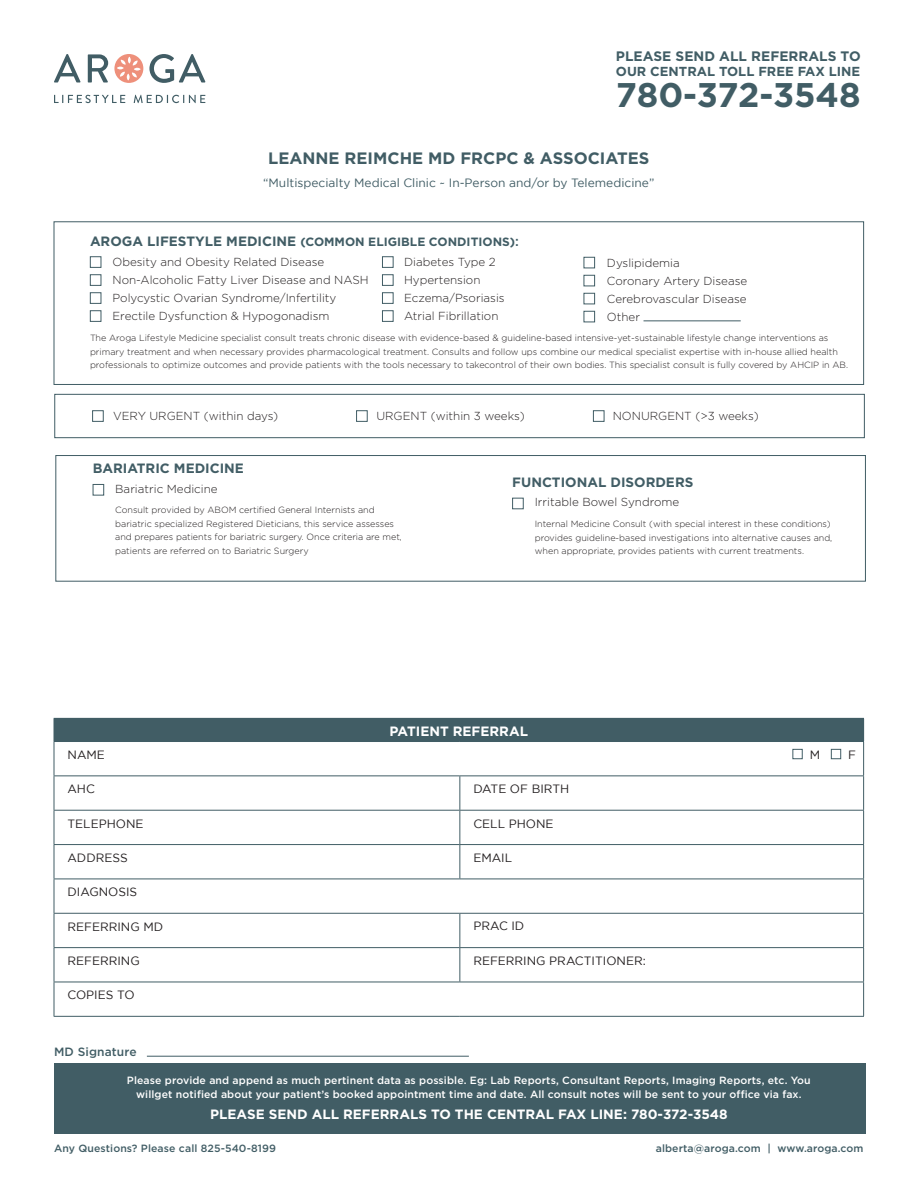
<style>
.page{position:relative;width:918px;height:1188px;background:#fff}
.page>*{position:absolute;margin:0;border:0;box-sizing:border-box;transform-origin:0 0}
.t1{font:700 34.2px "Gotham HTF";letter-spacing:-.005em;color:#415d65}
.t2{font:700 16.5px "Gotham HTF";color:#415d65}
.t3{font:700 13.65px "Gotham HTF";color:#415d65}
.t4{font:700 13.5px "Gotham HTF";color:#fff}
.t5{font:700 13.5px "Gotham HTF";color:#415d65}
.t6{font:700 13.05px "Gotham HTF";color:#415d65}
.t7{font:12px "Gotham HTF";color:#231f20}
.t8{font:12px "Gotham HTF";color:#415d65}
.t9{font:700 12px "Gotham HTF";color:#415d65}
.t10{font:500 12px "Gotham HTF";letter-spacing:.01em;color:#415d65}
.t11{font:300 11.7px/18px "Gotham";color:#231f20}
.t12{font:500 10.5px/13.5px "Gotham HTF";letter-spacing:.01em;color:#fff;text-align:center}
.t13{font:500 10.5px "Gotham HTF";letter-spacing:.01em;color:#415d65}
.t14{font:300 9px/13.5px "Gotham";color:#231f20}
.s1{font-size:13.5px}
.s2{font-weight:500;font-size:13.5px}
</style>
<div class="page">
<svg style="left:114px;top:54px;width:29px;height:29px"></svg>
<svg style="left:54px;top:54px;width:27px;height:29px"></svg>
<svg style="left:88px;top:54px;width:20px;height:29px"></svg>
<svg style="left:149px;top:54px;width:56px;height:29px"></svg>
<svg style="left:54px;top:95px;width:71px;height:8px"></svg>
<svg style="left:134px;top:95px;width:71px;height:8px"></svg>
<div style="left:54px;top:1064px;width:812px;height:70px;background:#415d65"></div>
<div style="left:54px;top:718px;width:810px;height:24px;background:#415d65"></div>
<svg style="left:55px;top:748px;width:808px;height:268px"></svg>
<hr style="left:54px;top:742px;width:1px;height:33px;background:#415d65">
<hr style="left:863px;top:742px;width:1px;height:33px;background:#415d65">
<hr style="left:54px;top:775px;width:406px;height:1px;background:#415d65">
<hr style="left:54px;top:776px;width:1px;height:34px;background:#415d65">
<hr style="left:460px;top:775px;width:404px;height:1px;background:#415d65">
<hr style="left:459px;top:776px;width:1px;height:34px;background:#415d65">
<hr style="left:863px;top:776px;width:1px;height:34px;background:#415d65">
<hr style="left:54px;top:810px;width:406px;height:1px;background:#415d65">
<hr style="left:54px;top:811px;width:1px;height:33px;background:#415d65">
<hr style="left:460px;top:810px;width:404px;height:1px;background:#415d65">
<hr style="left:459px;top:811px;width:1px;height:33px;background:#415d65">
<hr style="left:863px;top:811px;width:1px;height:33px;background:#415d65">
<hr style="left:54px;top:844px;width:406px;height:1px;background:#415d65">
<hr style="left:54px;top:845px;width:1px;height:34px;background:#415d65">
<hr style="left:460px;top:844px;width:404px;height:1px;background:#415d65">
<hr style="left:459px;top:845px;width:1px;height:34px;background:#415d65">
<hr style="left:863px;top:845px;width:1px;height:34px;background:#415d65">
<hr style="left:54px;top:879px;width:406px;height:1px;background:#415d65">
<hr style="left:54px;top:879px;width:1px;height:34px;background:#415d65">
<hr style="left:460px;top:879px;width:404px;height:1px;background:#415d65">
<hr style="left:863px;top:879px;width:1px;height:34px;background:#415d65">
<hr style="left:54px;top:913px;width:406px;height:1px;background:#415d65">
<hr style="left:54px;top:914px;width:1px;height:33px;background:#415d65">
<hr style="left:460px;top:913px;width:404px;height:1px;background:#415d65">
<hr style="left:459px;top:914px;width:1px;height:33px;background:#415d65">
<hr style="left:863px;top:914px;width:1px;height:33px;background:#415d65">
<hr style="left:54px;top:947px;width:406px;height:1px;background:#415d65">
<hr style="left:54px;top:948px;width:1px;height:34px;background:#415d65">
<hr style="left:460px;top:947px;width:404px;height:1px;background:#415d65">
<hr style="left:459px;top:948px;width:1px;height:34px;background:#415d65">
<hr style="left:863px;top:948px;width:1px;height:34px;background:#415d65">
<hr style="left:54px;top:982px;width:406px;height:1px;background:#415d65">
<hr style="left:54px;top:982px;width:1px;height:34px;background:#415d65">
<hr style="left:460px;top:982px;width:404px;height:1px;background:#415d65">
<hr style="left:863px;top:982px;width:1px;height:34px;background:#415d65">
<hr style="left:54px;top:1016px;width:406px;height:1px;background:#415d65">
<hr style="left:460px;top:1016px;width:404px;height:1px;background:#415d65">
<div style="left:793px;top:749px;width:10px;height:10px;border:1px solid #415d65"></div>
<div style="left:831px;top:749px;width:10px;height:10px;border:1px solid #415d65"></div>
<hr style="left:147px;top:1056px;width:322px;height:1px;background:#415d65">
<div style="left:54px;top:221px;width:810px;height:164px;border:1px solid #415d65"></div>
<div style="left:90px;top:256px;width:11px;height:12px;border:1px solid #415d65"></div>
<div style="left:90px;top:274px;width:11px;height:12px;border:1px solid #415d65"></div>
<div style="left:90px;top:292px;width:11px;height:12px;border:1px solid #415d65"></div>
<div style="left:90px;top:310px;width:11px;height:12px;border:1px solid #415d65"></div>
<hr style="left:644px;top:320px;width:97px;height:1px;background:#415d65">
<div style="left:382px;top:256px;width:11px;height:12px;border:1px solid #415d65"></div>
<div style="left:382px;top:274px;width:11px;height:12px;border:1px solid #415d65"></div>
<div style="left:382px;top:292px;width:11px;height:12px;border:1px solid #415d65"></div>
<div style="left:382px;top:310px;width:11px;height:12px;border:1px solid #415d65"></div>
<div style="left:584px;top:257px;width:11px;height:11px;border:1px solid #415d65"></div>
<div style="left:584px;top:275px;width:11px;height:11px;border:1px solid #415d65"></div>
<div style="left:584px;top:293px;width:11px;height:11px;border:1px solid #415d65"></div>
<div style="left:584px;top:311px;width:11px;height:11px;border:1px solid #415d65"></div>
<div style="left:54px;top:394px;width:811px;height:44px;border:1px solid #415d65"></div>
<div style="left:92px;top:410px;width:12px;height:12px;border:1px solid #415d65"></div>
<div style="left:356px;top:410px;width:12px;height:12px;border:1px solid #415d65"></div>
<div style="left:593px;top:410px;width:11px;height:12px;border:1px solid #415d65"></div>
<div style="left:55px;top:455px;width:811px;height:127px;border:1px solid #415d65"></div>
<div style="left:93px;top:484px;width:11px;height:11px;border:1px solid #415d65"></div>
<div style="left:512px;top:498px;width:12px;height:11px;border:1px solid #415d65"></div>
<p class="t3" style="left:616px;top:48px;width:246px">PLEASE SEND ALL REFERRALS TO</p>
<p class="t6" style="left:616px;top:64px;width:246px">OUR CENTRAL TOLL FREE FAX LINE</p>
<p class="t1" style="left:616px;top:76px;width:246px">780-372-3548</p>
<p class="t2" style="left:268px;top:149px;width:383px">LEANNE REIMCHE MD FRCPC &amp; ASSOCIATES</p>
<p class="t8" style="left:263px;top:176px;width:393px">“Multispecialty Medical Clinic ~ In-Person and/or by Telemedicine”</p>
<p class="t9" style="left:90px;top:235px;width:430px"><span class="s1">AROGA LIFESTYLE MEDICINE</span> (COMMON ELIGIBLE CONDITIONS)<span class="s2">:</span></p>
<p class="t11" style="left:113px;top:253px;width:213px">Obesity and Obesity Related Disease</p>
<p class="t11" style="left:113px;top:271px;width:258px">Non-Alcoholic Fatty Liver Disease and NASH<br>Polycystic Ovarian Syndrome/Infertility</p>
<p class="t11" style="left:113px;top:307px;width:219px">Erectile Dysfunction &amp; Hypogonadism</p>
<p class="t14" style="left:90px;top:331px;width:760px">The Aroga Lifestyle Medicine specialist consult treats chronic disease with evidence-based &amp; guideline-based intensive-yet-sustainable lifestyle change interventions as primary treatment and when necessary provides pharmacological treatment. Consults and follow ups combine our medical specialist expertise with in-house allied health professionals to optimize outcomes and provide patients with the tools necessary to takecontrol of their own bodies. This specialist consult is fully covered by AHCIP in AB.</p>
<p class="t11" style="left:404px;top:253px;width:93px">Diabetes Type 2</p>
<p class="t11" style="left:404px;top:271px;width:78px">Hypertension</p>
<p class="t11" style="left:404px;top:289px;width:102px">Eczema/Psoriasis</p>
<p class="t11" style="left:404px;top:307px;width:96px">Atrial Fibrillation</p>
<p class="t11" style="left:607px;top:254px;width:74px">Dyslipidemia</p>
<p class="t11" style="left:607px;top:272px;width:142px;text-align:justify">Coronary Artery Disease Cerebrovascular Disease Other</p>
<p class="t11" style="left:113px;top:407px;width:167px">VERY URGENT (within days)</p>
<p class="t11" style="left:376px;top:407px;width:150px">URGENT (within 3 weeks)</p>
<p class="t11" style="left:613px;top:407px;width:147px">NONURGENT (&gt;3 weeks)</p>
<p class="t5" style="left:93px;top:461px;width:153px">BARIATRIC MEDICINE</p>
<p class="t11" style="left:115px;top:479px;width:104px">Bariatric Medicine</p>
<p class="t14" style="left:115px;top:503px;width:288px">Consult provided by ABOM certified General Internists and bariatric specialized Registered Dieticians, this service assesses and prepares patients for bariatric surgery. Once criteria are met, patients are referred on to Bariatric Surgery</p>
<p class="t5" style="left:512px;top:474px;width:183px">FUNCTIONAL DISORDERS</p>
<p class="t11" style="left:535px;top:493px;width:146px">Irritable Bowel Syndrome</p>
<p class="t14" style="left:535px;top:517px;width:298px">Internal Medicine Consult (with special interest in these conditions)</p>
<p class="t14" style="left:535px;top:531px;width:299px">provides guideline-based investigations into alternative causes and,</p>
<p class="t14" style="left:535px;top:544px;width:271px">when appropriate, provides patients with current treatments.</p>
<p class="t4" style="left:390px;top:723px;width:140px">PATIENT REFERRAL</p>
<p class="t7" style="left:68px;top:748px;width:39px">NAME</p>
<p class="t7" style="left:810px;top:748px;width:12px">M</p>
<p class="t7" style="left:848px;top:748px;width:9px">F</p>
<p class="t7" style="left:67px;top:782px;width:29px">AHC</p>
<p class="t7" style="left:473px;top:782px;width:97px">DATE OF BIRTH</p>
<p class="t7" style="left:67px;top:817px;width:78px">TELEPHONE</p>
<p class="t7" style="left:473px;top:817px;width:82px">CELL PHONE</p>
<p class="t7" style="left:67px;top:851px;width:62px">ADDRESS</p>
<p class="t7" style="left:473px;top:851px;width:40px">EMAIL</p>
<p class="t7" style="left:67px;top:886px;width:71px">DIAGNOSIS</p>
<p class="t7" style="left:67px;top:920px;width:97px">REFERRING MD</p>
<p class="t7" style="left:473px;top:919px;width:53px">PRAC ID</p>
<p class="t7" style="left:67px;top:954px;width:74px">REFERRING</p>
<p class="t7" style="left:473px;top:954px;width:174px">REFERRING PRACTITIONER:</p>
<p class="t7" style="left:67px;top:989px;width:69px">COPIES TO</p>
<p class="t10" style="left:54px;top:1045px;width:84px">MD Signature</p>
<p class="t12" style="left:127px;top:1074px;width:685px">Please provide and append as much pertinent data as possible. Eg: Lab Reports, Consultant Reports, Imaging Reports, etc. You willget notified about your patient’s booked appointment time and date. All consult notes will be sent to your office via fax.</p>
<p class="t4" style="left:210px;top:1106px;width:519px">PLEASE SEND ALL REFERRALS TO THE CENTRAL FAX LINE: 780-372-3548</p>
<p class="t13" style="left:54px;top:1142px;width:223px">Any Questions? Please call 825-540-8199</p>
<p class="t13" style="left:656px;top:1142px;width:209px">alberta@aroga.com | www.aroga.com</p>
</div>
